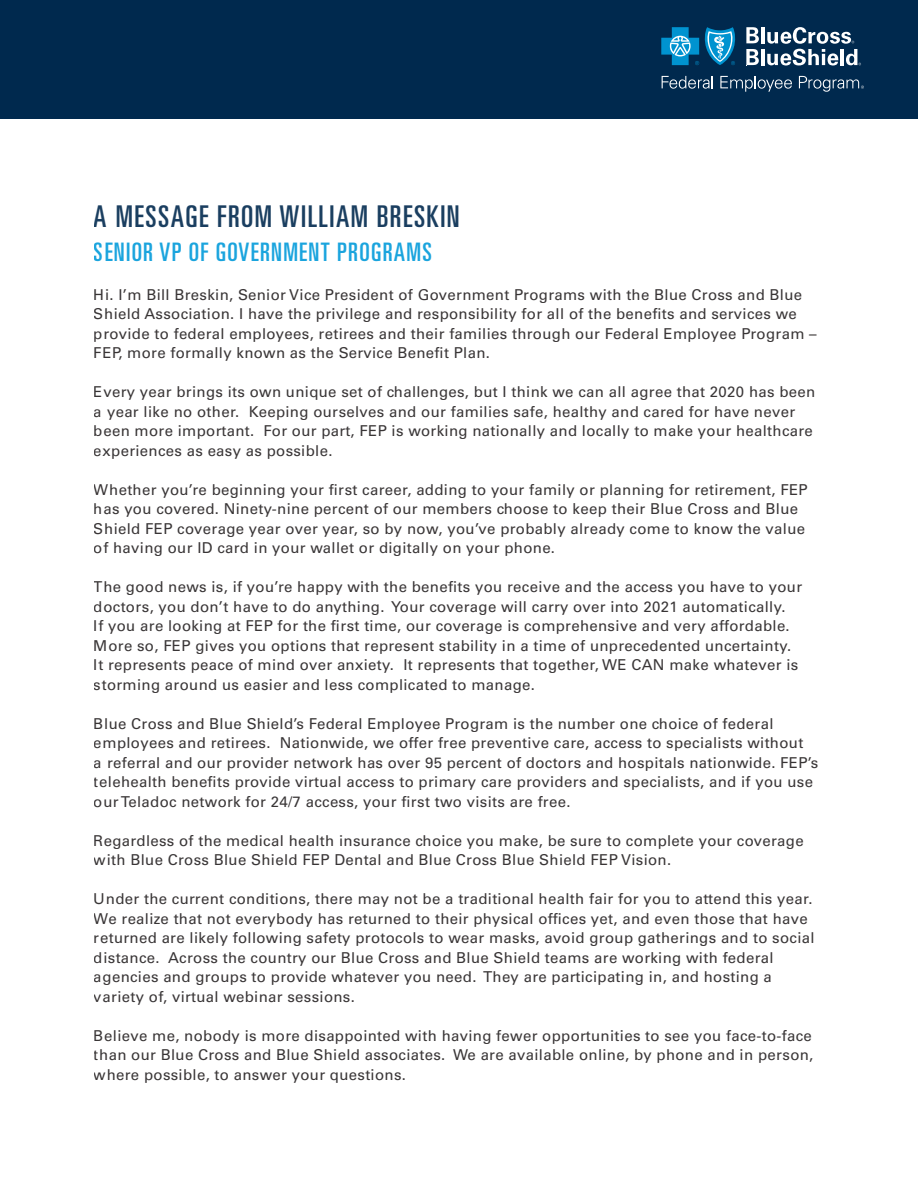
<style>
.page{position:relative;width:918px;height:1188px;background:#fff}
.page>*{position:absolute;margin:0;border:0;box-sizing:border-box;transform-origin:0 0}
.t1{font:ultra-condensed 30px "Univers LT Std";letter-spacing:.05em;color:#00294e}
.t2{font:ultra-condensed 25.5px "Univers LT Std";letter-spacing:.05em;color:#009ada}
.t3{font:15px/19.5px "Univers LT Std";letter-spacing:.02em;color:#231f20}
</style>
<div class="page">
<div style="left:0;top:0;width:918px;height:119px;background:#00294e"></div>
<svg style="left:662px;top:76px;width:51px;height:13px"></svg>
<svg style="left:720px;top:76px;width:72px;height:16px"></svg>
<svg style="left:661px;top:27px;width:75px;height:38px"></svg>
<svg style="left:746px;top:27px;width:13px;height:16px"></svg>
<hr style="left:761px;top:27px;width:4px;height:16px;background:#fff">
<svg style="left:746px;top:49px;width:13px;height:16px"></svg>
<hr style="left:761px;top:49px;width:3px;height:16px;background:#fff">
<svg style="left:767px;top:27px;width:94px;height:39px"></svg>
<svg style="left:799px;top:76px;width:65px;height:16px"></svg>
<h1 class="t1" style="left:94px;top:199px;width:367px">A MESSAGE FROM WILLIAM BRESKIN</h1>
<h2 class="t2" style="left:94px;top:237px;width:339px">SENIOR VP OF GOVERNMENT PROGRAMS</h2>
<p class="t3" style="left:94px;top:285px;width:724px">Hi. I’m Bill Breskin, Senior Vice President of Government Programs with the Blue Cross and Blue Shield Association. I have the privilege and responsibility for all of the benefits and services we provide to federal employees, retirees and their families through our Federal Employee Program – FEP, more formally known as the Service Benefit Plan.</p>
<p class="t3" style="left:94px;top:382px;width:723px">Every year brings its own unique set of challenges, but I think we can all agree that 2020 has been a year like no other. Keeping ourselves and our families safe, healthy and cared for have never been more important. For our part, FEP is working nationally and locally to make your healthcare experiences as easy as possible.</p>
<p class="t3" style="left:94px;top:480px;width:715px">Whether you’re beginning your first career, adding to your family or planning for retirement, FEP has you covered. Ninety-nine percent of our members choose to keep their Blue Cross and Blue Shield FEP coverage year over year, so by now, you’ve probably already come to know the value of having our ID card in your wallet or digitally on your phone.</p>
<p class="t3" style="left:94px;top:577px;width:710px">The good news is, if you’re happy with the benefits you receive and the access you have to your doctors, you don’t have to do anything. Your coverage will carry over into 2021 automatically.<br>If you are looking at FEP for the first time, our coverage is comprehensive and very affordable.<br>More so, FEP gives you options that represent stability in a time of unprecedented uncertainty.<br>It represents peace of mind over anxiety. It represents that together, WE CAN make whatever is storming around us easier and less complicated to manage.</p>
<p class="t3" style="left:94px;top:714px;width:726px">Blue Cross and Blue Shield’s Federal Employee Program is the number one choice of federal employees and retirees. Nationwide, we offer free preventive care, access to specialists without<br>a referral and our provider network has over 95 percent of doctors and hospitals nationwide. FEP’s telehealth benefits provide virtual access to primary care providers and specialists, and if you use our Teladoc network for 24/7 access, your first two visits are free.</p>
<p class="t3" style="left:94px;top:831px;width:711px">Regardless of the medical health insurance choice you make, be sure to complete your coverage with Blue Cross Blue Shield FEP Dental and Blue Cross Blue Shield FEP Vision.</p>
<p class="t3" style="left:94px;top:889px;width:722px">Under the current conditions, there may not be a traditional health fair for you to attend this year.<br>We realize that not everybody has returned to their physical offices yet, and even those that have returned are likely following safety protocols to wear masks, avoid group gatherings and to social distance. Across the country our Blue Cross and Blue Shield teams are working with federal agencies and groups to provide whatever you need. They are participating in, and hosting a variety of, virtual webinar sessions.</p>
<p class="t3" style="left:94px;top:1026px;width:721px;text-align:justify">Believe me, nobody is more disappointed with having fewer opportunities to see you face-to-face than our Blue Cross and Blue Shield associates. We are available online, by phone and in person, where possible, to answer your questions.</p>
</div>
